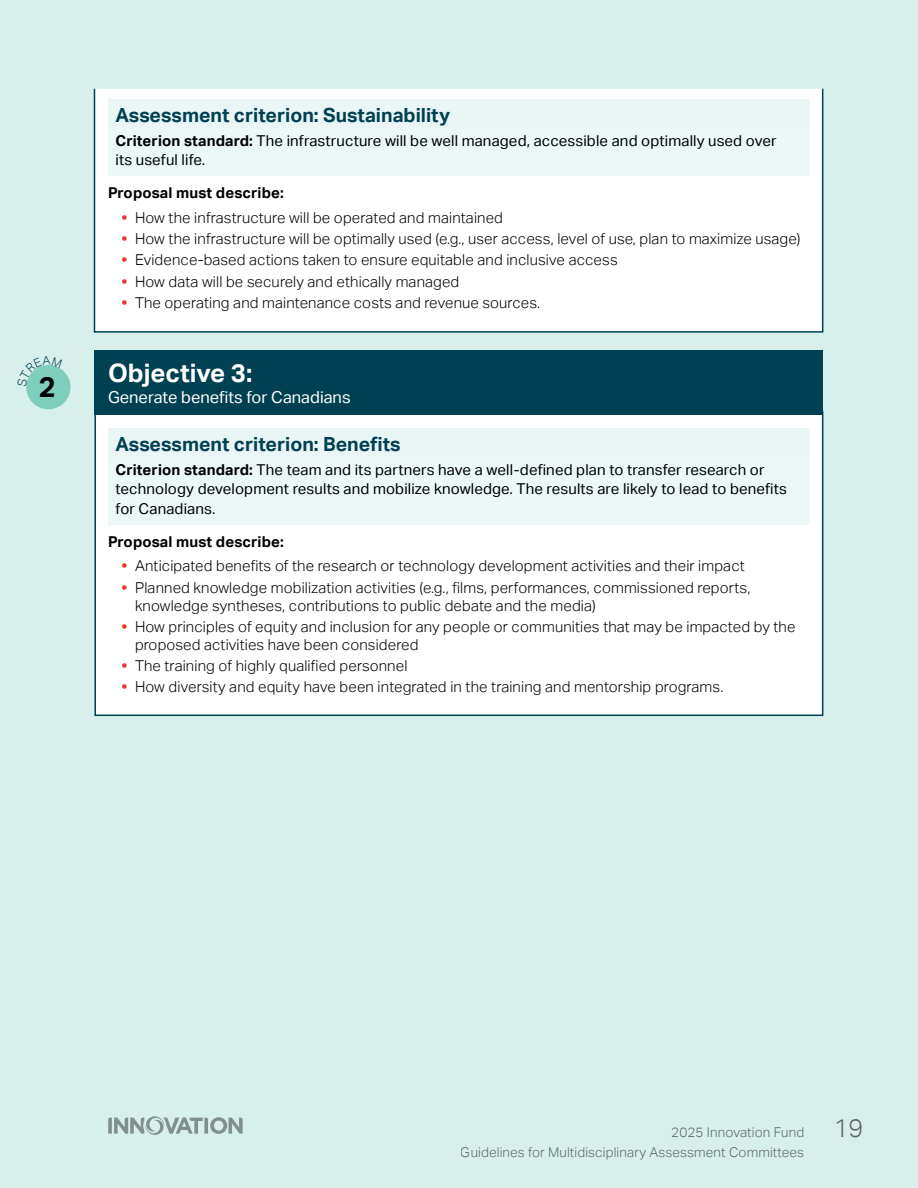
<style>
.page{position:relative;width:918px;height:1188px;background:#d8f0eb}
.page>*{position:absolute;margin:0;border:0;box-sizing:border-box;transform-origin:0 0}
.Body{font:700 28.5px "Aktiv Grotesk";color:#000}
.Objective_Text{font:700 25.5px "Aktiv Grotesk";color:#fff}
.t1{font:300 25.5px "Aktiv Grotesk";color:#6d6e71}
.Assessment_Criterion{font:700 19.5px "Aktiv Grotesk";color:#004053}
.Objective_Text-2{font:16.5px "Aktiv Grotesk";color:#fff}
.t2{font:300 15px/18px "Aktiv Grotesk";letter-spacing:.01em;color:#000}
.Assessment_Criterion_text{font:15px/19.5px "Aktiv Grotesk";letter-spacing:.01em;color:#000}
.Body-2{font:700 15px "Aktiv Grotesk";letter-spacing:.01em;color:#000}
.t3{font:300 13.5px/19.4px "Aktiv Grotesk";letter-spacing:.01em;color:#6d6e71;text-align:right}
.s1{font-weight:700}
.s2{font-weight:700;color:#e83728}
</style>
<div class="page">
<div style="left:94px;top:415px;width:730px;height:301px;background:#fff"></div>
<div style="left:94px;top:88px;width:729px;height:245px;background:#fff;border:2px solid #004053"></div>
<div style="left:26px;top:365px;width:45px;height:44px;background:#7fcdbb;border-radius:50%"></div>
<div style="left:108px;top:99px;width:702px;height:37px;background:#eaf6f6"></div>
<div style="left:108px;top:128px;width:702px;height:48px;background:#ecf8f8"></div>
<div style="left:94px;top:350px;width:730px;height:65px;background:#004053"></div>
<div style="left:108px;top:428px;width:702px;height:37px;background:#eaf6f6"></div>
<div style="left:108px;top:457px;width:702px;height:68px;background:#ecf8f8"></div>
<svg style="left:108px;top:1116px;width:135px;height:19px"></svg>
<svg style="left:26px;top:365px;width:36px;height:22px"></svg>
<p class="Body" style="left:39px;top:371px;width:18px">2</p>
<p class="Assessment_Criterion" style="left:116px;top:104px;width:336px">Assessment criterion: Sustainability</p>
<p class="Assessment_Criterion_text" style="left:116px;top:131px;width:663px"><span class="s1">Criterion standard:</span> The infrastructure will be well managed, accessible and optimally used over its useful life.</p>
<p class="Body-2" style="left:108px;top:184px;width:177px">Proposal must describe:</p>
<p class="t2" style="left:122px;top:209px;width:383px"><span class="s2">•</span> How the infrastructure will be operated and maintained</p>
<p class="t2" style="left:122px;top:230px;width:681px"><span class="s2">•</span> How the infrastructure will be optimally used (e.g., user access, level of use, plan to maximize usage)</p>
<p class="t2" style="left:122px;top:251px;width:498px"><span class="s2">•</span> Evidence-based actions taken to ensure equitable and inclusive access</p>
<p class="t2" style="left:122px;top:273px;width:339px"><span class="s2">•</span> How data will be securely and ethically managed</p>
<p class="t2" style="left:122px;top:294px;width:420px"><span class="s2">•</span> The operating and maintenance costs and revenue sources.</p>
<p class="Objective_Text" style="left:108px;top:358px;width:146px">Objective 3:</p>
<p class="Objective_Text-2" style="left:108px;top:388px;width:244px">Generate benefits for Canadians</p>
<p class="Assessment_Criterion" style="left:116px;top:433px;width:287px">Assessment criterion: Benefits</p>
<p class="Assessment_Criterion_text" style="left:116px;top:460px;width:673px"><span class="s1">Criterion standard:</span> The team and its partners have a well-defined plan to transfer research or technology development results and mobilize knowledge. The results are likely to lead to benefits for Canadians.</p>
<p class="Body-2" style="left:108px;top:533px;width:177px">Proposal must describe:</p>
<p class="t2" style="left:122px;top:557px;width:625px"><span class="s2">•</span> Anticipated benefits of the research or technology development activities and their impact</p>
<p class="t2" style="left:135px;top:578px;width:617px;text-indent:-14px"><span class="s2">•</span> Planned knowledge mobilization activities (e.g., films, performances, commissioned reports, knowledge syntheses, contributions to public debate and the media)</p>
<p class="t2" style="left:135px;top:618px;width:662px;text-indent:-14px"><span class="s2">•</span> How principles of equity and inclusion for any people or communities that may be impacted by the proposed activities have been considered</p>
<p class="t2" style="left:122px;top:657px;width:287px"><span class="s2">•</span> The training of highly qualified personnel</p>
<p class="t2" style="left:122px;top:678px;width:603px"><span class="s2">•</span> How diversity and equity have been integrated in the training and mentorship programs.</p>
<p class="t3" style="left:461px;top:1123px;width:345px">2025 Innovation Fund<br>Guidelines for Multidisciplinary Assessment Committees</p>
<h2 class="t1" style="left:833px;top:1113px;width:32px">19</h2>
</div>
